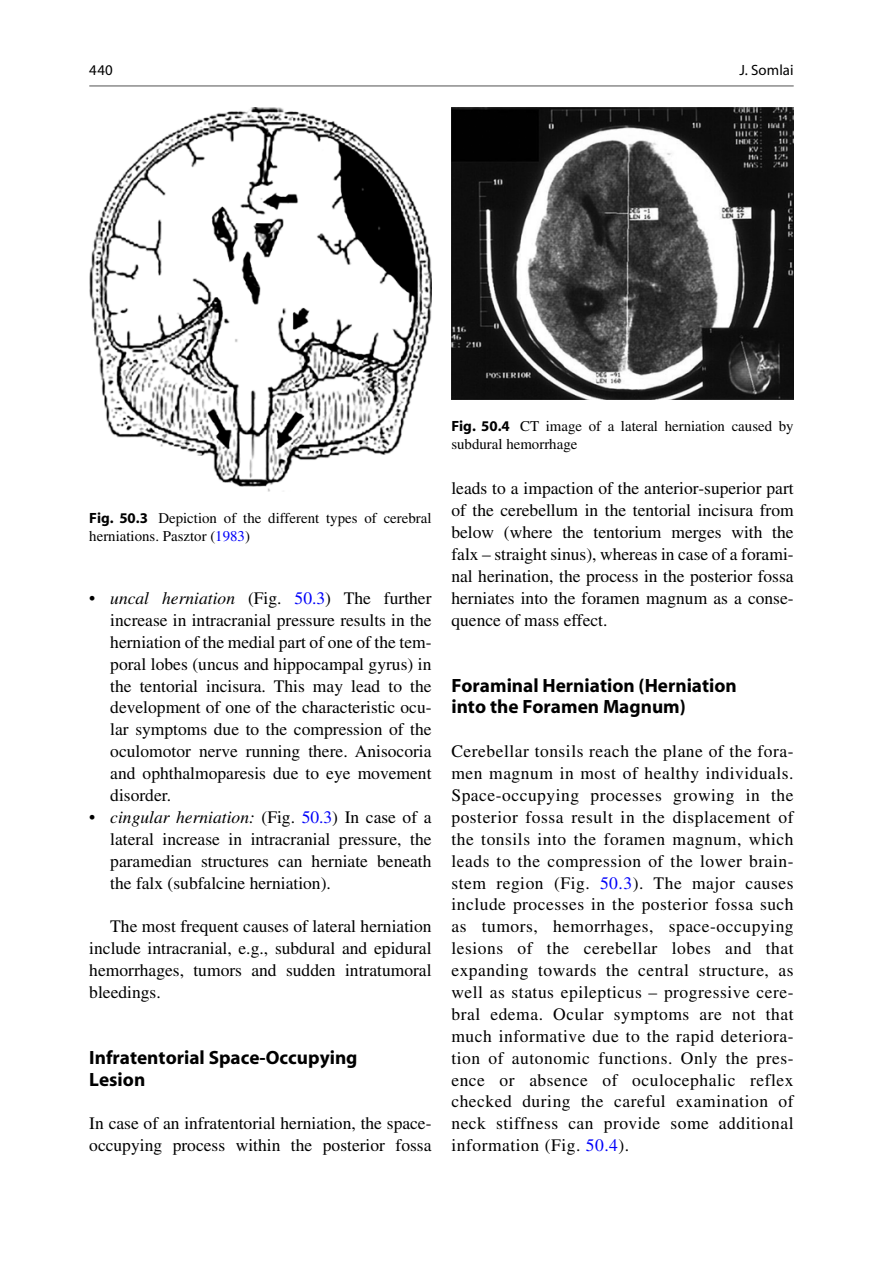
<style>
.page{position:relative;width:883px;height:1261px;background:#fff}
.page>*{position:absolute;margin:0;border:0;box-sizing:border-box;transform-origin:0 0}
.t1{font:700 19.25px/21.9px "Wykgbl Myriad";color:#000}
.t2{font:17.5px/21.9px "Svjrdj Times";color:#000;text-align:justify}
.t3{font:italic 17.5px "Lqypdy Times";color:#000}
.t4{font:14.88px/17.5px "Svjrdj Times";color:#000}
.t5{font:14.88px "Bxjhtd Myriad";letter-spacing:.01em;color:#000}
.s1{font-family:"Wykgbl Myriad";font-weight:700}
.s2{color:#0000fa}
.s3{font-family:"Lqypdy Times";font-style:italic}
.s4{font-family:"Svjrdj Times";font-style:normal}
.s5{font-family:"Svjrdj Times";font-style:normal;color:#0000fa}
</style>
<div class="page">
<img style="left:451px;top:107px;width:343px;height:292px">
<img style="left:89px;top:107px;width:343px;height:384px">
<hr style="left:89px;top:85px;width:705px;height:2px;background:#9c9c9c">
<p class="t5" style="left:89px;top:64px;width:25px">440</p>
<p class="t5" style="left:739px;top:64px;width:56px">J. Somlai</p>
<p class="t4" style="left:89px;top:510px;width:344px"><span class="s1">Fig. 50.3</span> Depiction of the different types of cerebral herniations. Pasztor ( <span class="s2">1983</span> )</p>
<p class="t2" style="left:110px;top:588px;width:323px;text-indent:-21px">• <span class="s3">uncal herniation</span> (Fig. <span class="s2">50.3</span> ) The further increase in intracranial pressure results in the herniation of the medial part of one of the tem&shy;poral lobes (uncus and hippocampal gyrus) in the tentorial incisura. This may lead to the development of one of the characteristic ocu&shy;lar symptoms due to the compression of the oculomotor nerve running there. Anisocoria and ophthalmoparesis due to eye movement disorder.</p>
<p class="t3" style="left:89px;top:810px;width:344px"><span class="s4">•</span> cingular herniation: <span class="s4">(Fig.</span> <span class="s5">50.3</span> <span class="s4">) In case of a</span></p>
<p class="t2" style="left:110px;top:829px;width:323px">lateral increase in intracranial pressure, the paramedian structures can herniate beneath the falx (subfalcine herniation).</p>
<p class="t2" style="left:89px;top:916px;width:344px;text-indent:21px">The most frequent causes of lateral herniation include intracranial, e.g., subdural and epidural hemorrhages, tumors and sudden intratumoral bleedings.</p>
<p class="t1" style="left:89px;top:1047px;width:270px">Infratentorial Space-Occupying<br>Lesion</p>
<p class="t2" style="left:89px;top:1113px;width:344px">In case of an infratentorial herniation, the space&shy;occupying process within the posterior fossa</p>
<p class="t4" style="left:451px;top:418px;width:344px"><span class="s1">Fig. 50.4</span> CT image of a lateral herniation caused by subdural hemorrhage</p>
<p class="t2" style="left:451px;top:479px;width:344px">leads to a impaction of the anterior-superior part of the cerebellum in the tentorial incisura from below (where the tentorium merges with the falx – straight sinus), whereas in case of a forami&shy;nal herination, the process in the posterior fossa herniates into the foramen magnum as a conse&shy;quence of mass effect.</p>
<p class="t1" style="left:451px;top:675px;width:287px">Foraminal Herniation (Herniation into the Foramen Magnum)</p>
<p class="t2" style="left:451px;top:741px;width:344px">Cerebellar tonsils reach the plane of the fora&shy;men magnum in most of healthy individuals.<br>Space- occupying processes growing in the posterior fossa result in the displacement of the tonsils into the foramen magnum, which leads to the compression of the lower brain&shy;stem region (Fig. <span class="s2">50.3</span> ). The major causes include processes in the posterior fossa such as tumors, hemorrhages, space- occupying lesions of the cerebellar lobes and that expanding towards the central structure, as well as status epilepticus – progressive cere&shy;bral edema. Ocular symptoms are not that much informative due to the rapid deteriora&shy;tion of autonomic functions. Only the pres&shy;ence or absence of oculocephalic reflex checked during the careful examination of neck stiffness can provide some additional information (Fig. <span class="s2">50.4</span> ).</p>
</div>
